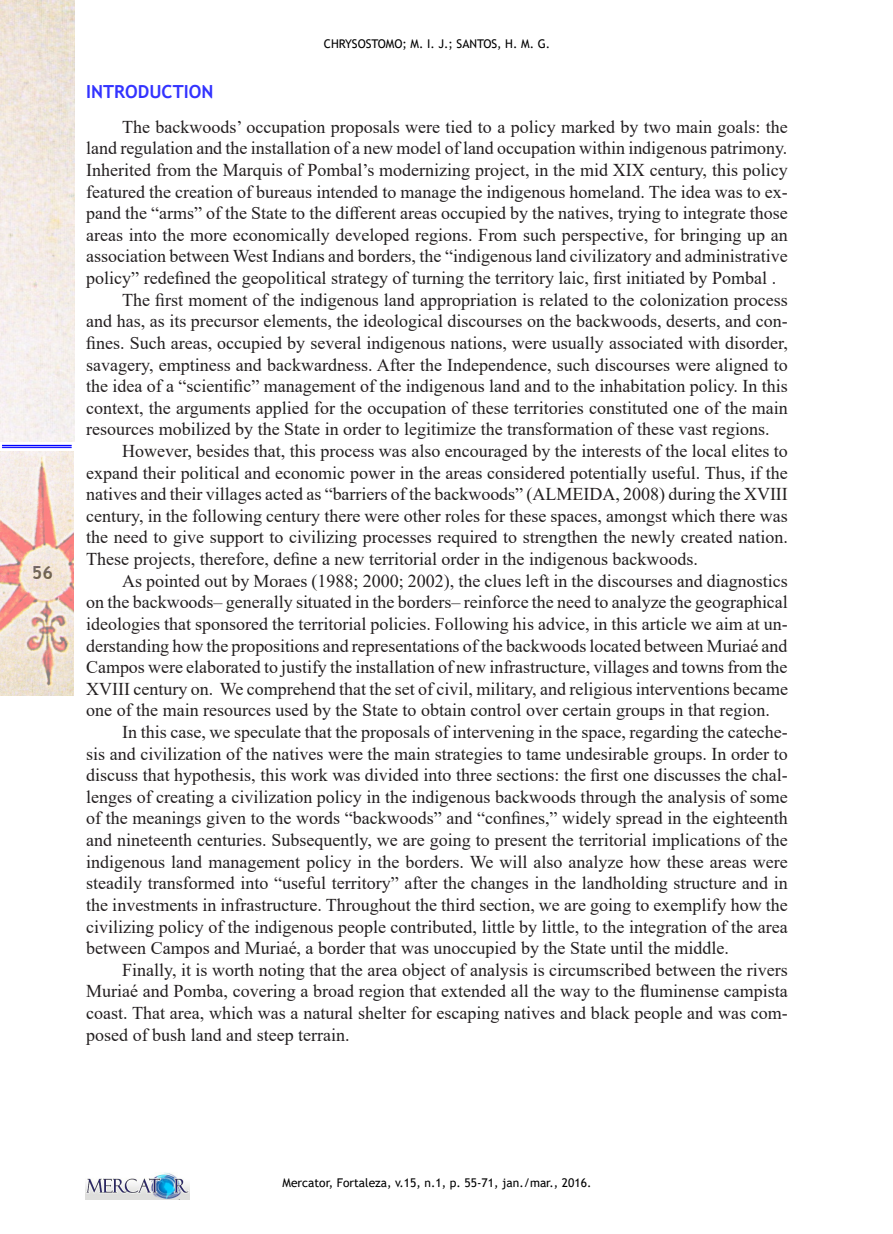
<style>
.page{position:relative;width:893px;height:1234px;background:#fff}
.page>*{position:absolute;margin:0;border:0;box-sizing:border-box;transform-origin:0 0}
.t1{font:18px/21.6px "Times New Roman";color:#231f20;text-align:justify}
.SUBTÍTULO_1{font:700 18px "Trebuchet MS";color:#33f}
.t2{font:700 18px "Trebuchet MS";color:#000}
.t3{font:12px "Trebuchet MS";color:#000}
</style>
<div class="page">
<img style="left:85px;top:1172px;width:105px;height:27px">
<img style="left:0;top:451px;width:74px;height:244px">
<img style="left:0;top:0;width:74px;height:442px">
<hr style="left:2px;top:445px;width:70px;height:1px;background:#00f">
<hr style="left:2px;top:447px;width:70px;height:1px;background:#00f">
<p class="t2" style="left:32px;top:561px;width:23px">56</p>
<p class="t3" style="left:324px;top:36px;width:228px">CHRYSOSTOMO; M. I. J.; SANTOS, H. M. G.</p>
<p class="SUBTÍTULO_1" style="left:86px;top:81px;width:129px">INTRODUCTION</p>
<p class="t1" style="left:86px;top:115px;width:703px;text-indent:36px">The backwoods’ occupation proposals were tied to a policy marked by two main goals: the land regulation and the installation of a new model of land occupation within indigenous patrimony.<br>Inherited from the Marquis of Pombal’s modernizing project, in the mid XIX century, this policy featured the creation of bureaus intended to manage the indigenous homeland. The idea was to ex&shy;pand the “arms” of the State to the different areas occupied by the natives, trying to integrate those areas into the more economically developed regions. From such perspective, for bringing up an association between West Indians and borders, the “indigenous land civilizatory and administrative policy” redefined the geopolitical strategy of turning the territory laic, first initiated by Pombal .</p>
<p class="t1" style="left:86px;top:288px;width:703px;text-indent:36px">The first moment of the indigenous land appropriation is related to the colonization process and has, as its precursor elements, the ideological discourses on the backwoods, deserts, and con&shy;fines. Such areas, occupied by several indigenous nations, were usually associated with disorder, savagery, emptiness and backwardness. After the Independence, such discourses were aligned to the idea of a “scientific” management of the indigenous land and to the inhabitation policy. In this context, the arguments applied for the occupation of these territories constituted one of the main resources mobilized by the State in order to legitimize the transformation of these vast regions.</p>
<p class="t1" style="left:86px;top:439px;width:703px;text-indent:36px">However, besides that, this process was also encouraged by the interests of the local elites to expand their political and economic power in the areas considered potentially useful. Thus, if the natives and their villages acted as “barriers of the backwoods” (ALMEIDA, 2008) during the XVIII century, in the following century there were other roles for these spaces, amongst which there was the need to give support to civilizing processes required to strengthen the newly created nation.<br>These projects, therefore, define a new territorial order in the indigenous backwoods.</p>
<p class="t1" style="left:86px;top:569px;width:703px;text-indent:36px">As pointed out by Moraes (1988; 2000; 2002), the clues left in the discourses and diagnostics on the backwoods– generally situated in the borders– reinforce the need to analyze the geographical ideologies that sponsored the territorial policies. Following his advice, in this article we aim at un&shy;derstanding how the propositions and representations of the backwoods located between Muriaé and Campos were elaborated to justify the installation of new infrastructure, villages and towns from the XVIII century on. We comprehend that the set of civil, military, and religious interventions became one of the main resources used by the State to obtain control over certain groups in that region.</p>
<p class="t1" style="left:86px;top:720px;width:703px;text-indent:36px">In this case, we speculate that the proposals of intervening in the space, regarding the cateche&shy;sis and civilization of the natives were the main strategies to tame undesirable groups. In order to discuss that hypothesis, this work was divided into three sections: the first one discusses the chal&shy;lenges of creating a civilization policy in the indigenous backwoods through the analysis of some of the meanings given to the words “backwoods” and “confines,” widely spread in the eighteenth and nineteenth centuries. Subsequently, we are going to present the territorial implications of the indigenous land management policy in the borders. We will also analyze how these areas were steadily transformed into “useful territory” after the changes in the landholding structure and in the investments in infrastructure. Throughout the third section, we are going to exemplify how the civilizing policy of the indigenous people contributed, little by little, to the integration of the area between Campos and Muriaé, a border that was unoccupied by the State until the middle.</p>
<p class="t1" style="left:86px;top:958px;width:703px;text-indent:36px">Finally, it is worth noting that the area object of analysis is circumscribed between the rivers Muriaé and Pomba, covering a broad region that extended all the way to the fluminense campista coast. That area, which was a natural shelter for escaping natives and black people and was com&shy;posed of bush land and steep terrain.</p>
<p class="t3" style="left:283px;top:1174px;width:310px">Mercator, Fortaleza, v.15, n.1, p. 55-71, jan./mar., 2016.</p>
</div>
